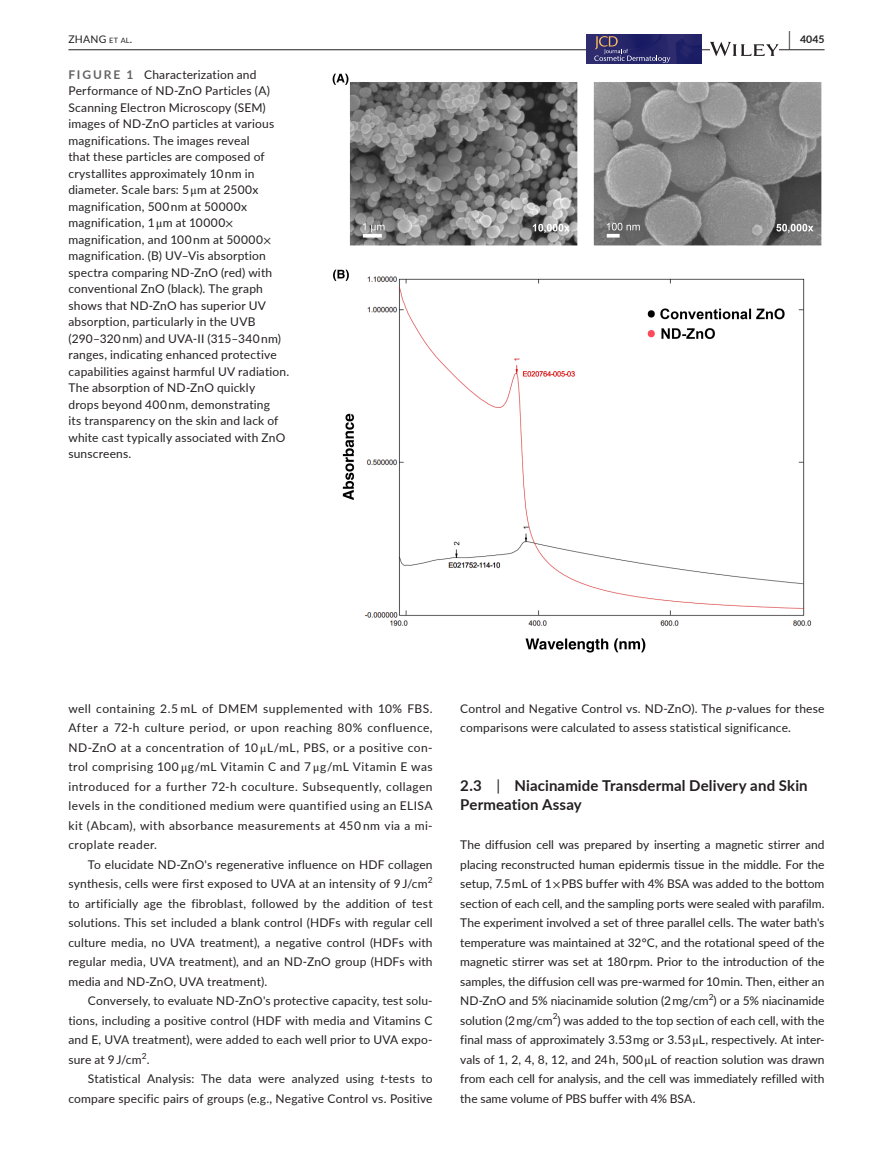
<style>
.page{position:relative;width:893px;height:1174px;background:#fff}
.page>*{position:absolute;margin:0;border:0;box-sizing:border-box;transform-origin:0 0}
.t1{font:700 15px/19.5px "Lato";letter-spacing:.01em;color:#231f20}
.t2{font:12px/19.5px "Lato";letter-spacing:.015em;color:#231f20;text-align:justify}
.t3{font:10.5px "Lato";letter-spacing:.025em;color:#231f20}
.t4{font:700 10.5px "Lato";color:#231f20}
.t5{font:8.4px "Lato";color:#231f20}
.s1{font-size:7.35px}
.s2{font-size:19.5px}
.s3{font-weight:700;color:#636366}
.s4{font-family:"STIX"}
.s5{font-style:italic}
.s6{font-weight:400}
</style>
<div class="page">
<hr style="left:68px;top:49px;width:756px;height:1px;background:#231f20">
<img style="left:587px;top:34px;width:114px;height:30px">
<svg style="left:594px;top:36px;width:76px;height:27px;background:#3c3a73"></svg>
<svg style="left:710px;top:42px;width:69px;height:14px"></svg>
<img style="left:332px;top:73px;width:490px;height:580px">
<p class="t3" style="left:68px;top:31px;width:65px">ZHANG <span class="s1">et al</span>.</p>
<p class="t4" style="left:789px;top:31px;width:37px"><span class="s2">|</span> 4045</p>
<p class="t2" style="left:68px;top:66px;width:222px;line-height:16.5px;text-align:left"><span class="s3">FIGURE 1</span> Characterization and Performance of ND-ZnO Particles (A)<br>Scanning Electron Microscopy (SEM) images of ND-ZnO particles at various magnifications. The images reveal<br>that these particles are composed of crystallites approximately 10 nm in diameter. Scale bars: 5 <span class="s4">μ</span>m at 2500x magnification, 500 nm at 50000x magnification, 1 <span class="s4">μ</span>m at 10000<span class="s4">× </span>magnification, and 100 nm at 50000<span class="s4">× </span>magnification. (B) UV–Vis absorption spectra comparing ND-ZnO (red) with conventional ZnO (black). The graph shows that ND-ZnO has superior UV absorption, particularly in the UVB (290–320 nm) and UVA-II (315–340 nm) ranges, indicating enhanced protective capabilities against harmful UV radiation.<br>The absorption of ND-ZnO quickly<br>drops beyond 400 nm, demonstrating<br>its transparency on the skin and lack of white cast typically associated with ZnO sunscreens.</p>
<p class="t2" style="left:68px;top:698px;width:366px">well containing 2.5 mL of DMEM supplemented with 10% FBS.<br>After a 72-h culture period, or upon reaching 80% confluence, ND-ZnO at a concentration of 10 <span class="s4">μ</span>L/mL, PBS, or a positive con&shy;trol comprising 100 <span class="s4">μ</span>g/mL Vitamin C and 7 <span class="s4">μ</span>g/mL Vitamin E was introduced for a further 72-h coculture. Subsequently, collagen levels in the conditioned medium were quantified using an ELISA kit (Abcam), with absorbance measurements at 450 nm via a mi&shy;croplate reader.</p>
<p class="t2" style="left:68px;top:854px;width:366px;text-indent:20px">To elucidate ND-ZnO's regenerative influence on HDF collagen synthesis, cells were first exposed to UVA at an intensity of 9 J/cm</p>
<p class="t5" style="left:428px;top:874px;width:6px">2</p>
<p class="t2" style="left:68px;top:893px;width:366px">to artificially age the fibroblast, followed by the addition of test solutions. This set included a blank control (HDFs with regular cell culture media, no UVA treatment), a negative control (HDFs with regular media, UVA treatment), and an ND-ZnO group (HDFs with media and ND-ZnO, UVA treatment).</p>
<p class="t2" style="left:68px;top:990px;width:366px;text-indent:20px">Conversely, to evaluate ND-ZnO's protective capacity, test solu&shy;tions, including a positive control (HDF with media and Vitamins C and E, UVA treatment), were added to each well prior to UVA expo&shy;sure at 9 J/cm<sup>2</sup>.</p>
<p class="t2" style="left:68px;top:1068px;width:366px;text-align:right">Statistical Analysis: The data were analyzed using <span class="s5">t</span>-tests to compare specific pairs of groups (e.g., Negative Control vs. Positive</p>
<p class="t2" style="left:460px;top:698px;width:366px">Control and Negative Control vs. ND-ZnO). The <span class="s5">p</span>-values for these comparisons were calculated to assess statistical significance.</p>
<p class="t1" style="left:460px;top:775px;width:349px">2.3 <span class="s6">|</span> Niacinamide Transdermal Delivery and Skin<br>Permeation Assay</p>
<p class="t2" style="left:460px;top:834px;width:366px">The diffusion cell was prepared by inserting a magnetic stirrer and placing reconstructed human epidermis tissue in the middle. For the setup, 7.5 mL of 1 <span class="s4">×</span> PBS buffer with 4% BSA was added to the bottom section of each cell, and the sampling ports were sealed with parafilm.<br>The experiment involved a set of three parallel cells. The water bath's temperature was maintained at 32°C, and the rotational speed of the magnetic stirrer was set at 180 rpm. Prior to the introduction of the samples, the diffusion cell was pre-warmed for 10 min. Then, either an ND-ZnO and 5% niacinamide solution (2 mg/cm<sup>2</sup>) or a 5% niacinamide solution (2 mg/cm<sup>2</sup>) was added to the top section of each cell, with the final mass of approximately 3.53 mg or 3.53 <span class="s4">μ</span>L, respectively. At inter&shy;vals of 1, 2, 4, 8, 12, and 24 h, 500 <span class="s4">μ</span>L of reaction solution was drawn from each cell for analysis, and the cell was immediately refilled with the same volume of PBS buffer with 4% BSA.</p>
</div>
